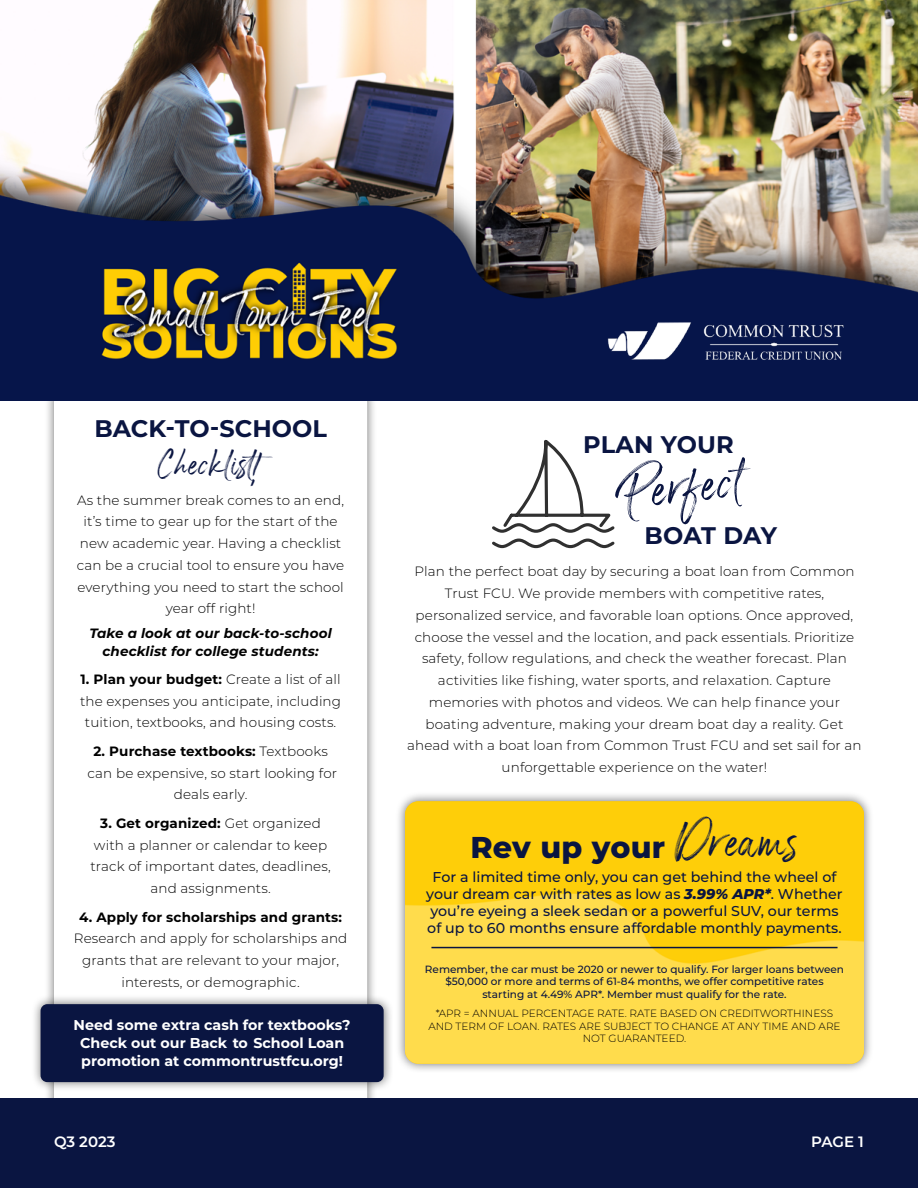
<style>
.page{position:relative;width:918px;height:1188px;background:#fff}
.page>*{position:absolute;margin:0;border:0;box-sizing:border-box;transform-origin:0 0}
.t1{font:55.5px "Panterick";color:#0a1541}
.t2{font:36px "Panterick";color:#0a1541}
.t3{font:800 30.15px "Montserrat";letter-spacing:.01em;color:#0a1541}
.t4{font:700 24px "Montserrat";color:#0a1541}
.t5{font:600 15px "Montserrat";letter-spacing:-.005em;color:#fff}
.t6{font:500 14.25px/17.1px "Montserrat";color:#0a1541;text-align:center}
.t7{font:700 14.25px/18px "Montserrat";color:#fff;text-align:center}
.t8{font:300 13.5px/21.8px "Montserrat";letter-spacing:.01em;color:#000;text-align:center}
.t9{font:italic 700 13.5px/18px "Montserrat";letter-spacing:.01em;color:#000;text-align:center}
.t10{font:500 10.5px/12.6px "Montserrat";color:#0a1541;text-align:center}
.t11{font:300 10.5px/12.6px "Montserrat";color:#000;text-align:center}
.s1{font-weight:700}
.s2{font-family:"Panterick";font-weight:400;font-size:49.5px}
.s3{font-weight:800;font-style:italic}
</style>
<div class="page">
<div style="left:44px;top:379px;width:333px;height:763px;background:#000;opacity:.54"></div>
<div style="left:395px;top:791px;width:479px;height:283px;background:#000;opacity:.54"></div>
<img style="left:405px;top:801px;width:459px;height:263px">
<hr style="left:431px;top:947px;width:407px;height:1px;background:#0a1541">
<div style="left:54px;top:389px;width:313px;height:744px;background:#fff;border-radius:14px"></div>
<div style="left:0;top:1098px;width:918px;height:90px;background:#0a1541"></div>
<img style="left:0;top:0;width:918px;height:400px">
<img style="left:617px;top:292px;width:235px;height:97px">
<img style="left:489px;top:0;width:128px;height:549px">
<div style="left:30px;top:994px;width:363px;height:98px;background:#000;opacity:.54"></div>
<div style="left:41px;top:1004px;width:343px;height:78px;background:#0a1541;border-radius:7px"></div>
<h1 class="t4" style="left:94px;top:411px;width:234px">BACK-TO-SCHOOL</h1>
<h1 class="t2" style="left:158px;top:443px;width:119px">Checklis!</h1>
<p class="t8" style="left:77px;top:489px;width:269px">As the summer break comes to an end, it’s time to gear up for the start of the new academic year. Having a checklist can be a crucial tool to ensure you have everything you need to start the school year off right!</p>
<p class="t9" style="left:89px;top:624px;width:244px">Take a look at our back-to-school checklist for college students:</p>
<p class="t8" style="left:80px;top:668px;width:263px"><span class="s1">1. Plan your budget:</span> Create a list of all the expenses you anticipate, including tuition, textbooks, and housing costs.</p>
<p class="t8" style="left:88px;top:740px;width:251px"><span class="s1">2. Purchase textbooks:</span> Textbooks can be expensive, so start looking for deals early.</p>
<p class="t8" style="left:90px;top:812px;width:242px"><span class="s1">3. Get organized:</span> Get organized with a planner or calendar to keep track of important dates, deadlines, and assignments.</p>
<p class="t8" style="left:74px;top:906px;width:275px"><span class="s1">4. Apply for scholarships and grants:<br></span>Research and apply for scholarships and grants that are relevant to your major, interests, or demographic.</p>
<p class="t7" style="left:74px;top:1015px;width:279px">Need some extra cash for textbooks?<br>Check out our Back to School Loan promotion at commontrustfcu.org!</p>
<h2 class="t4" style="left:583px;top:428px;width:152px">PLAN YOUR</h2>
<h2 class="t1" style="left:612px;top:460px;width:128px;rotate:-6deg">Perfect</h2>
<h2 class="t4" style="left:645px;top:518px;width:134px">BOAT DAY</h2>
<p class="t8" style="left:407px;top:560px;width:456px">Plan the perfect boat day by securing a boat loan from Common Trust FCU. We provide members with competitive rates, personalized service, and favorable loan options. Once approved, choose the vessel and the location, and pack essentials. Prioritize safety, follow regulations, and check the weather forecast. Plan activities like fshing, water sports, and relaxation. Capture memories with photos and videos. We can help fnance your boating adventure, making your dream boat day a reality. Get ahead with a boat loan from Common Trust FCU and set sail for an unforgettable experience on the water!</p>
<h2 class="t3" style="left:470px;top:825px;width:334px">Rev up your <span class="s2">Dreams</span></h2>
<p class="t6" style="left:426px;top:867px;width:418px">For a limited time only, you can get behind the wheel of your dream car with rates as low as <span class="s3">3.99% APR*</span>. Whether you’re eyeing a sleek sedan or a powerful SUV, our terms of up to 60 months ensure affordable monthly payments.</p>
<p class="t10" style="left:425px;top:962px;width:421px">Remember, the car must be 2020 or newer to qualify. For larger loans between $50,000 or more and terms of 61-84 months, we offer competitive rates starting at 4.49% APR*. Member must qualify for the rate.</p>
<p class="t11" style="left:428px;top:1007px;width:414px">*APR = ANNUAL PERCENTAGE RATE. RATE BASED ON CREDITWORTHINESS<br>AND TERM OF LOAN. RATES ARE SUBJECT TO CHANGE AT ANY TIME AND ARE<br>NOT GUARANTEED.</p>
<p class="t5" style="left:54px;top:1131px;width:63px">Q3 2023</p>
<p class="t5" style="left:811px;top:1131px;width:54px">PAGE 1</p>
</div>
